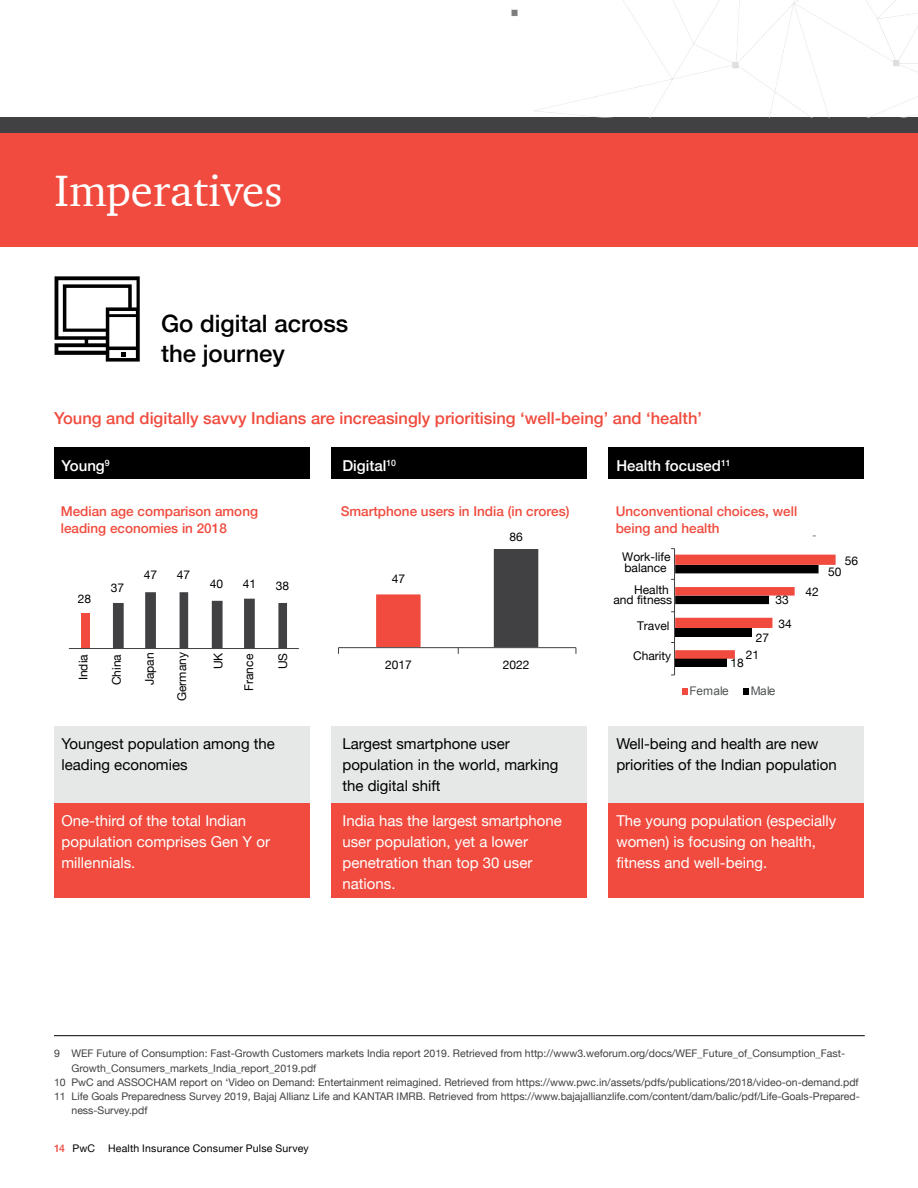
<style>
.page{position:relative;width:918px;height:1188px;background:#fff}
.page>*{position:absolute;margin:0;border:0;box-sizing:border-box;transform-origin:0 0}
.t1{font:45px "ITC Charter Com";color:#fff}
.t2{font:500 24px/30px "Helvetica Neue";color:#000}
.t3{font:500 16.5px "Helvetica Neue";color:#f04b3e}
.t4{font:15px/21px "Helvetica Neue";color:#fff}
.t5{font:15px/21px "Helvetica Neue";color:#000}
.t6{font:500 15px "Helvetica Neue";color:#fff}
.t7{font:500 13.5px/16.2px "Helvetica Neue";color:#f04b3e}
.t8{font:12px/10.5px "Helvetica Neue";color:#000;text-align:right}
.t9{font:12px "Arial";letter-spacing:-.01em;color:#515455}
.t10{font:12px "Arial";color:#75797a}
.t11{font:10.5px "Helvetica Neue";color:#414042}
.t12{font:10.5px "Helvetica Neue";letter-spacing:.02em;color:#000}
.s1{font-weight:500;color:#f04b3e}
</style>
<div class="page">
<div style="left:0;top:117px;width:918px;height:16px;background:#414042"></div>
<img style="left:511px;top:0;width:407px;height:117px">
<svg style="left:55px;top:276px;width:85px;height:86px"></svg>
<div style="left:0;top:133px;width:918px;height:114px;background:#f04b3e"></div>
<div style="left:54px;top:448px;width:256px;height:31px;background:#000"></div>
<div style="left:54px;top:726px;width:256px;height:77px;background:#e6e7e7"></div>
<div style="left:54px;top:803px;width:256px;height:94px;background:#f04b3e"></div>
<div style="left:331px;top:448px;width:256px;height:31px;background:#000"></div>
<div style="left:331px;top:726px;width:256px;height:77px;background:#e6e7e7"></div>
<div style="left:331px;top:803px;width:256px;height:94px;background:#f04b3e"></div>
<div style="left:608px;top:448px;width:256px;height:31px;background:#000"></div>
<div style="left:608px;top:726px;width:256px;height:77px;background:#e6e7e7"></div>
<div style="left:608px;top:803px;width:256px;height:94px;background:#f04b3e"></div>
<div style="left:81px;top:614px;width:8px;height:34px;background:#f04b3e"></div>
<svg style="left:113px;top:592px;width:174px;height:56px"></svg>
<hr style="left:69px;top:648px;width:230px;height:1px;background:#414042">
<svg style="left:373px;top:594px;width:51px;height:55px;background:#f1655a"></svg>
<svg style="left:491px;top:549px;width:50px;height:100px;background:#575658"></svg>
<hr style="left:338px;top:647px;width:238px;height:1px;background:#414042">
<div style="left:675px;top:659px;width:51px;height:8px;background:#000"></div>
<hr style="left:674px;top:549px;width:1px;height:126px;background:#414042">
<svg style="left:671px;top:555px;width:165px;height:104px"></svg>
<svg style="left:682px;top:688px;width:5px;height:7px"></svg>
<svg style="left:743px;top:688px;width:5px;height:7px"></svg>
<hr style="left:54px;top:1035px;width:811px;height:1px;background:#000">
<h1 class="t1" style="left:55px;top:163px;width:229px">Imperatives</h1>
<h2 class="t2" style="left:161px;top:306px;width:189px">Go digital across the journey</h2>
<h3 class="t3" style="left:54px;top:404px;width:650px">Young and digitally savvy Indians are increasingly prioritising ‘well-being’ and ‘health’</h3>
<h3 class="t6" style="left:62px;top:453px;width:50px">Young<sup>9</sup></h3>
<h3 class="t6" style="left:342px;top:453px;width:55px">Digital<sup>10</sup></h3>
<h3 class="t6" style="left:616px;top:453px;width:116px">Health focused<sup>11</sup></h3>
<p class="t7" style="left:61px;top:502px;width:199px">Median age comparison among leading economies in 2018</p>
<p class="t7" style="left:341px;top:502px;width:230px">Smartphone users in India (in crores)</p>
<p class="t8" style="left:392px;top:574px;width:15px">47</p>
<p class="t8" style="left:509px;top:532px;width:15px">86</p>
<p class="t8" style="left:144px;top:571px;width:15px">47</p>
<p class="t8" style="left:177px;top:571px;width:15px">47</p>
<p class="t8" style="left:210px;top:579px;width:15px">40</p>
<p class="t8" style="left:243px;top:579px;width:15px">41</p>
<p class="t8" style="left:276px;top:581px;width:15px">38</p>
<p class="t8" style="left:111px;top:583px;width:15px">37</p>
<p class="t8" style="left:78px;top:594px;width:15px">28</p>
<p class="t7" style="left:616px;top:502px;width:183px">Unconventional choices, well being and health</p>
<p class="t8" style="left:622px;top:553px;width:50px;text-align:left">Work-life balance</p>
<p class="t8" style="left:613px;top:585px;width:60px">Health<br>and fitness</p>
<p class="t8" style="left:776px;top:595px;width:15px">33</p>
<p class="t10" style="left:813px;top:527px;width:5px">-</p>
<p class="t8" style="left:805px;top:587px;width:15px">42</p>
<p class="t8" style="left:845px;top:556px;width:15px">56</p>
<p class="t8" style="left:828px;top:567px;width:15px">50</p>
<p class="t8" style="left:637px;top:621px;width:34px">Travel</p>
<p class="t8" style="left:778px;top:619px;width:15px">34</p>
<p class="t8" style="left:756px;top:633px;width:15px">27</p>
<p class="t8" style="left:79px;top:680px;width:28px;rotate:-90deg">India</p>
<p class="t8" style="left:112px;top:685px;width:33px;rotate:-90deg">China</p>
<p class="t8" style="left:145px;top:685px;width:34px;rotate:-90deg">Japan</p>
<p class="t8" style="left:177px;top:701px;width:50px;rotate:-90deg">Germany</p>
<p class="t8" style="left:214px;top:669px;width:18px;rotate:-90deg">UK</p>
<p class="t8" style="left:244px;top:691px;width:38px;rotate:-90deg">France</p>
<p class="t8" style="left:278px;top:669px;width:18px;rotate:-90deg">US</p>
<p class="t8" style="left:385px;top:661px;width:28px">2017</p>
<p class="t8" style="left:503px;top:661px;width:28px">2022</p>
<p class="t8" style="left:633px;top:652px;width:40px">Charity</p>
<p class="t8" style="left:746px;top:650px;width:15px">21</p>
<p class="t8" style="left:731px;top:658px;width:15px">18</p>
<p class="t9" style="left:690px;top:683px;width:41px">Female</p>
<p class="t9" style="left:751px;top:683px;width:26px">Male</p>
<h3 class="t5" style="left:62px;top:734px;width:215px">Youngest population among the leading economies</h3>
<h3 class="t4" style="left:62px;top:811px;width:210px">One-third of the total Indian population comprises Gen Y or millennials.</h3>
<h3 class="t5" style="left:342px;top:734px;width:217px">Largest smartphone user population in the world, marking the digital shift</h3>
<h3 class="t4" style="left:342px;top:811px;width:221px">India has the largest smartphone user population, yet a lower penetration than top 30 user nations.</h3>
<h3 class="t5" style="left:616px;top:734px;width:222px">Well-being and health are new priorities of the Indian population</h3>
<h3 class="t4" style="left:616px;top:811px;width:222px">The young population (especially women) is focusing on health, fitness and well-being.</h3>
<p class="t11" style="left:54px;top:1046px;width:793px">9 WEF Future of Consumption: Fast-Growth Customers markets India report 2019. Retrieved from http://www3.weforum.org/docs/WEF_Future_of_Consumption_Fast-</p>
<p class="t11" style="left:72px;top:1060px;width:246px">Growth_Consumers_markets_India_report_2019.pdf</p>
<p class="t11" style="left:54px;top:1075px;width:806px">10 PwC and ASSOCHAM report on ‘Video on Demand: Entertainment reimagined. Retrieved from https://www.pwc.in/assets/pdfs/publications/2018/video-on-demand.pdf</p>
<p class="t11" style="left:54px;top:1089px;width:807px">11 Life Goals Preparedness Survey 2019, Bajaj Allianz Life and KANTAR IMRB. Retrieved from https://www.bajajallianzlife.com/content/dam/balic/pdf/Life-Goals-Prepared-</p>
<p class="t11" style="left:72px;top:1103px;width:78px">ness-Survey.pdf</p>
<p class="t12" style="left:54px;top:1141px;width:256px"><span class="s1">14</span> PwC Health Insurance Consumer Pulse Survey</p>
</div>
